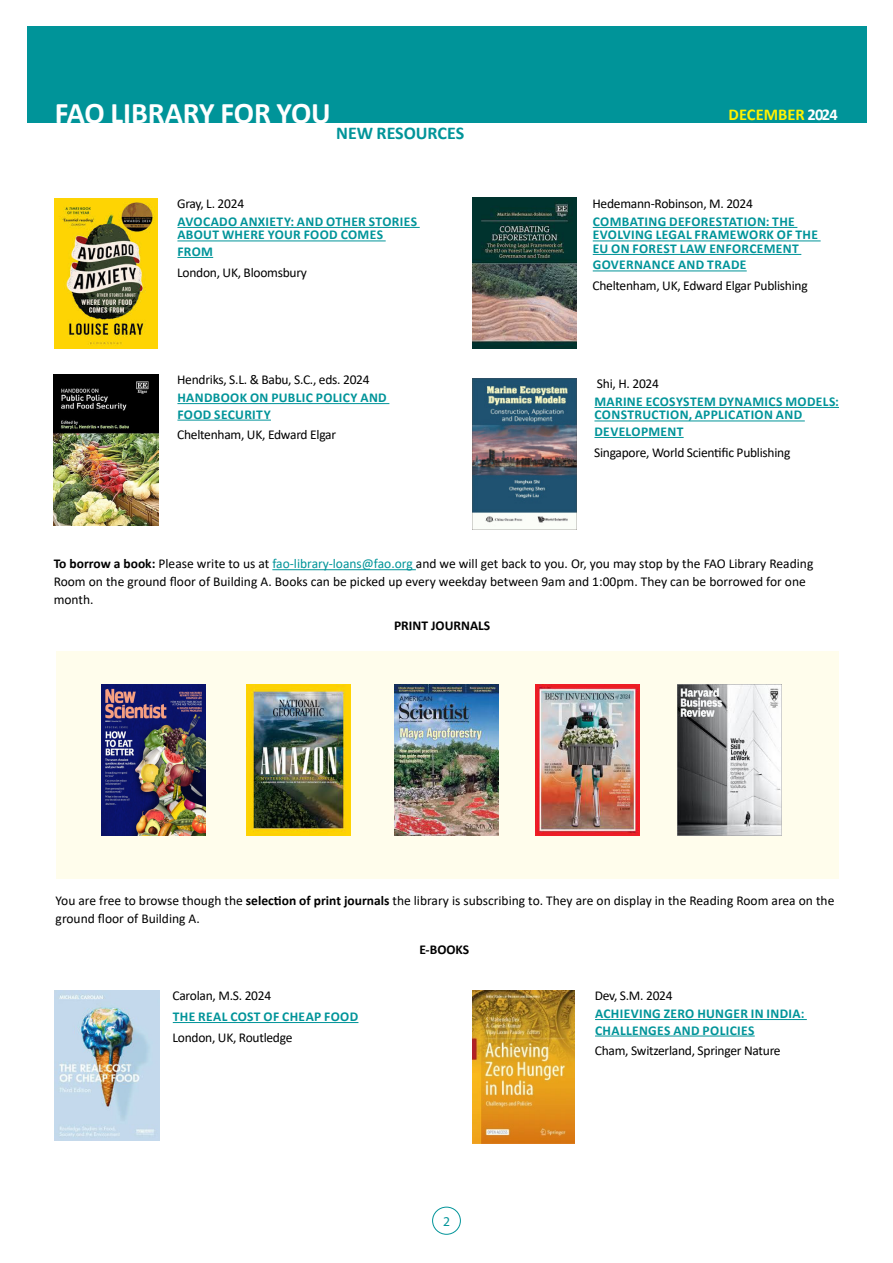
<style>
.page{position:relative;width:893px;height:1263px;background:#fff}
.page>*{position:absolute;margin:0;border:0;box-sizing:border-box;transform-origin:0 0}
.t1{font:700 30px "Calibri";color:#fff}
.t2{font:700 18px "Calibri";color:#009499}
.t3{font:700 16.5px "Calibri";color:#fff200}
.t4{font:13.5px/18px "Calibri";letter-spacing:-.015em;color:#000}
.t5{font:700 13.5px/13.5px "Calibri";letter-spacing:.025em;color:#009499}
.t6{font:700 13.5px "Calibri";color:#000}
.t7{font:13.5px "Myriad Pro";color:#009499}
.s1{color:#fff}
.s2{font-weight:700}
.s3{color:#009499}
</style>
<div class="page">
<div style="left:432px;top:1207px;width:29px;height:28px;border:1px solid #009499;border-radius:50%"></div>
<div style="left:27px;top:26px;width:839px;height:97px;background:#009499"></div>
<hr style="left:272px;top:569px;width:144px;height:1px;background:#009499">
<img style="left:54px;top:198px;width:104px;height:150px">
<hr style="left:177px;top:227px;width:243px;height:1px;background:#009499">
<hr style="left:177px;top:240px;width:209px;height:1px;background:#009499">
<hr style="left:177px;top:257px;width:36px;height:1px;background:#009499">
<img style="left:472px;top:197px;width:105px;height:152px">
<hr style="left:593px;top:227px;width:204px;height:1px;background:#009499">
<hr style="left:593px;top:240px;width:228px;height:1px;background:#009499">
<hr style="left:593px;top:254px;width:208px;height:1px;background:#009499">
<hr style="left:593px;top:270px;width:154px;height:1px;background:#009499">
<img style="left:53px;top:374px;width:105px;height:152px">
<hr style="left:177px;top:403px;width:212px;height:1px;background:#009499">
<hr style="left:177px;top:420px;width:94px;height:1px;background:#009499">
<hr style="left:594px;top:407px;width:245px;height:1px;background:#009499">
<hr style="left:594px;top:420px;width:211px;height:1px;background:#009499">
<hr style="left:594px;top:437px;width:90px;height:1px;background:#009499">
<img style="left:472px;top:378px;width:105px;height:152px">
<div style="left:56px;top:651px;width:783px;height:227px;background:#fffdec"></div>
<img style="left:102px;top:684px;width:104px;height:152px">
<img style="left:246px;top:684px;width:105px;height:152px">
<img style="left:394px;top:684px;width:104px;height:152px">
<img style="left:536px;top:684px;width:104px;height:152px">
<img style="left:677px;top:684px;width:105px;height:152px">
<img style="left:472px;top:990px;width:102px;height:154px">
<hr style="left:595px;top:1019px;width:212px;height:1px;background:#009499">
<hr style="left:595px;top:1035px;width:160px;height:1px;background:#009499">
<img style="left:54px;top:990px;width:105px;height:150px">
<hr style="left:173px;top:1022px;width:185px;height:1px;background:#009499">
<h1 class="t1" style="left:55px;top:92px;width:278px">FAO LIBRARY FOR YOU</h1>
<h2 class="t2" style="left:336px;top:120px;width:129px">NEW RESOURCES</h2>
<p class="t4" style="left:177px;top:194px;width:68px">Gray, L. 2024</p>
<p class="t5" style="left:177px;top:214px;width:241px">AVOCADO ANXIETY: AND OTHER STORIES<br>ABOUT WHERE YOUR FOOD COMES</p>
<p class="t5" style="left:177px;top:244px;width:37px">FROM</p>
<p class="t4" style="left:177px;top:263px;width:131px">London, UK, Bloomsbury</p>
<p class="t4" style="left:177px;top:370px;width:194px">Hendriks, S.L. &amp; Babu, S.C., eds. 2024</p>
<p class="t5" style="left:177px;top:389px;width:211px;line-height:16.5px">HANDBOOK ON PUBLIC POLICY AND<br>FOOD SECURITY</p>
<p class="t4" style="left:177px;top:425px;width:160px">Cheltenham, UK, Edward Elgar</p>
<p class="t3" style="left:729px;top:103px;width:111px">DECEMBER <span class="s1">2024</span></p>
<p class="t4" style="left:592px;top:194px;width:162px">Hedemann-Robinson, M. 2024</p>
<p class="t5" style="left:593px;top:214px;width:227px">COMBATING DEFORESTATION: THE<br>EVOLVING LEGAL FRAMEWORK OF THE<br>EU ON FOREST LAW ENFORCEMENT</p>
<p class="t5" style="left:593px;top:258px;width:155px">GOVERNANCE AND TRADE</p>
<p class="t4" style="left:592px;top:276px;width:217px">Cheltenham, UK, Edward Elgar Publishing</p>
<p class="t4" style="left:597px;top:374px;width:64px">Shi, H. 2024</p>
<p class="t5" style="left:594px;top:394px;width:246px">MARINE ECOSYSTEM DYNAMICS MODELS:<br>CONSTRUCTION, APPLICATION AND</p>
<p class="t5" style="left:594px;top:424px;width:90px">DEVELOPMENT</p>
<p class="t4" style="left:594px;top:443px;width:198px">Singapore, World Scientific Publishing</p>
<p class="t4" style="left:54px;top:554px;width:761px"><span class="s2">To borrow a book:</span> Please write to us at <span class="s3">fao-library-loans@fao.org</span> and we will get back to you. Or, you may stop by the FAO Library Reading<br>Room on the ground floor of Building A. Books can be picked up every weekday between 9am and 1:00pm. They can be borrowed for one month.</p>
<p class="t6" style="left:394px;top:616px;width:98px">PRINT JOURNALS</p>
<p class="t4" style="left:56px;top:891px;width:780px">You are free to browse though the <span class="s2">selection of print journals</span> the library is subscribing to. They are on display in the Reading Room area on the ground floor of Building A.</p>
<p class="t4" style="left:173px;top:986px;width:100px">Carolan, M.S. 2024</p>
<p class="t5" style="left:173px;top:1009px;width:187px">THE REAL COST OF CHEAP FOOD</p>
<p class="t4" style="left:173px;top:1028px;width:121px">London, UK, Routledge</p>
<p class="t6" style="left:419px;top:940px;width:51px">E-BOOKS</p>
<p class="t7" style="left:443px;top:1213px;width:8px">2</p>
<p class="t4" style="left:595px;top:986px;width:79px">Dev, S.M. 2024</p>
<p class="t5" style="left:595px;top:1005px;width:211px;line-height:16.5px">ACHIEVING ZERO HUNGER IN INDIA:<br>CHALLENGES AND POLICIES</p>
<p class="t4" style="left:595px;top:1041px;width:187px">Cham, Switzerland, Springer Nature</p>
</div>
